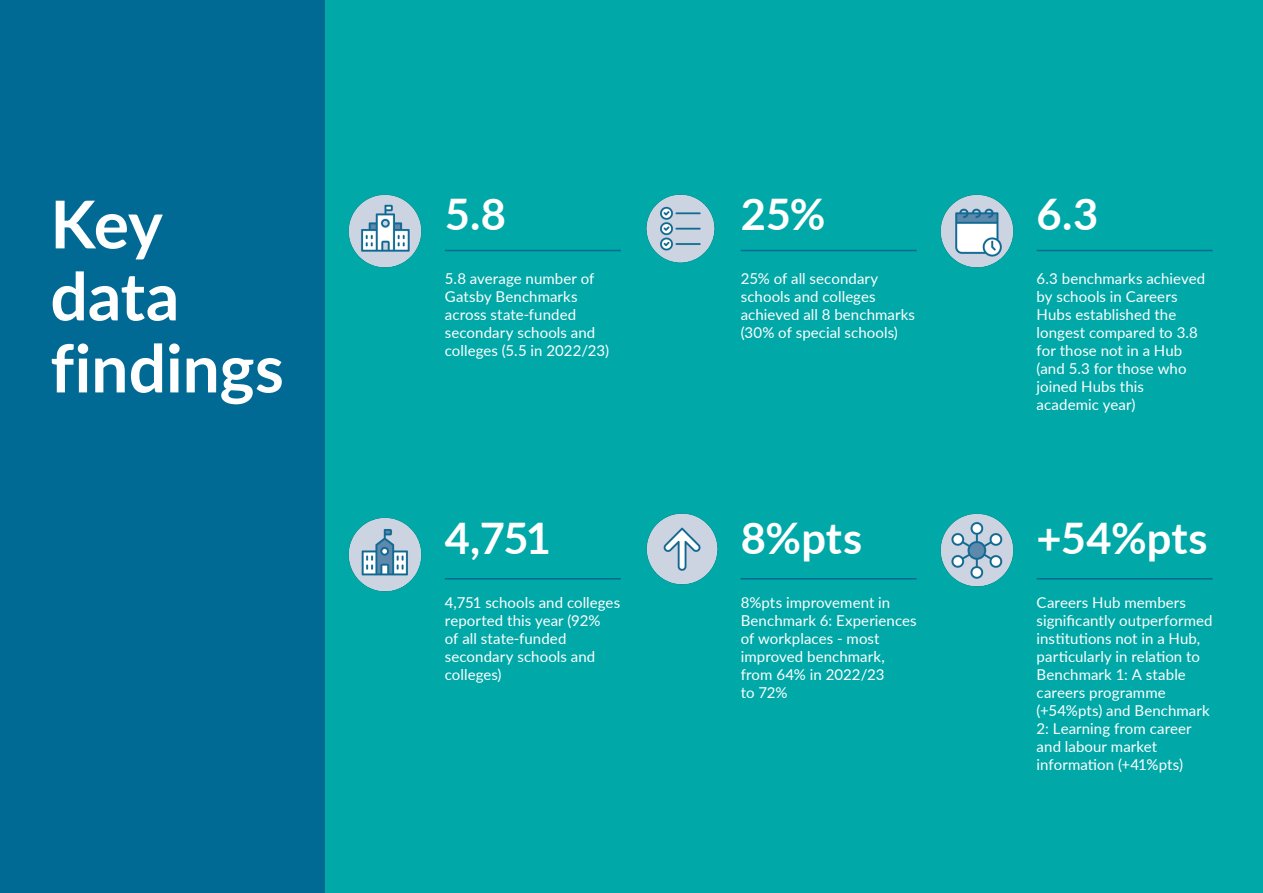
<style>
.page{position:relative;width:1263px;height:893px;background:#00a8a8}
.page>*{position:absolute;margin:0;border:0;box-sizing:border-box;transform-origin:0 0}
.t1{font:700 66px/72px "Lato";color:#fff}
.t2{font:700 43.5px "Lato";letter-spacing:-.005em;color:#fff}
.t3{font:15px/18px "Lato";letter-spacing:.005em;color:#fff}
</style>
<div class="page">
<div style="left:0;top:0;width:325px;height:893px;background:#006a94"></div>
<hr style="left:445px;top:250px;width:176px;height:1px;background:#036a93">
<hr style="left:445px;top:578px;width:176px;height:1px;background:#036a93">
<hr style="left:741px;top:578px;width:176px;height:1px;background:#036a93">
<hr style="left:1036px;top:578px;width:176px;height:1px;background:#036a93">
<hr style="left:741px;top:250px;width:176px;height:1px;background:#036a93">
<hr style="left:1036px;top:250px;width:176px;height:1px;background:#036a93">
<img style="left:348px;top:194px;width:74px;height:74px">
<img style="left:646px;top:194px;width:69px;height:69px">
<img style="left:940px;top:194px;width:74px;height:74px">
<img style="left:348px;top:518px;width:74px;height:74px">
<img style="left:646px;top:513px;width:72px;height:72px">
<img style="left:940px;top:513px;width:74px;height:74px">
<h1 class="t1" style="left:50px;top:185px;width:235px">Key data findings</h1>
<h2 class="t2" style="left:445px;top:183px;width:63px">5.8</h2>
<p class="t3" style="left:445px;top:269px;width:166px">5.8 average number of<br>Gatsby Benchmarks across state-funded secondary schools and colleges (5.5 in 2022/23)</p>
<h2 class="t2" style="left:445px;top:507px;width:108px">4,751</h2>
<p class="t3" style="left:445px;top:593px;width:177px">4,751 schools and colleges reported this year (92%<br>of all state-funded secondary schools and colleges)</p>
<h2 class="t2" style="left:741px;top:183px;width:86px">25%</h2>
<h2 class="t2" style="left:1037px;top:183px;width:63px">6.3</h2>
<p class="t3" style="left:741px;top:269px;width:176px">25% of all secondary schools and colleges achieved all 8 benchmarks (30% of special schools)</p>
<p class="t3" style="left:1036px;top:269px;width:170px">6.3 benchmarks achieved by schools in Careers<br>Hubs established the longest compared to 3.8 for those not in a Hub (and 5.3 for those who joined Hubs this academic year)</p>
<h2 class="t2" style="left:741px;top:507px;width:123px">8%pts</h2>
<h2 class="t2" style="left:1037px;top:507px;width:173px">+54%pts</h2>
<p class="t3" style="left:741px;top:593px;width:177px">8%pts improvement in<br>Benchmark 6: Experiences of workplaces - most improved benchmark, from 64% in 2022/23<br>to 72%</p>
<p class="t3" style="left:1036px;top:593px;width:177px">Careers Hub members significantly outperformed institutions not in a Hub, particularly in relation to<br>Benchmark 1: A stable careers programme (+54%pts) and Benchmark<br>2: Learning from career and labour market information (+41%pts)</p>
</div>
